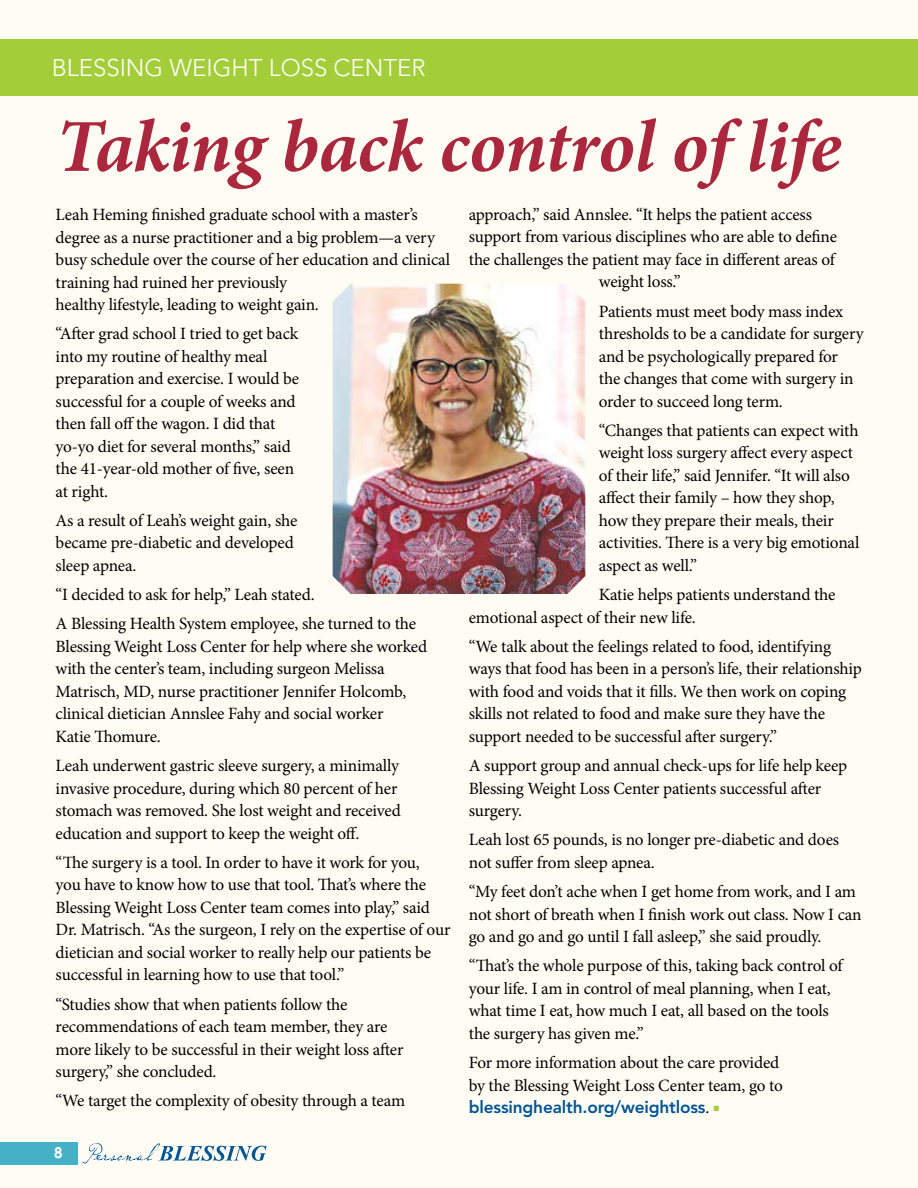
<style>
.page{position:relative;width:918px;height:1188px;background:#fffcf3}
.page>*{position:absolute;margin:0;border:0;box-sizing:border-box;transform-origin:0 0}
.t1{font:italic 700 74.85px "Minion Pro";letter-spacing:-.005em;color:#ab273e}
.t2{font:300 24px "Avenir LT Std";color:#fff}
.t3{font:17.25px/22.5px "Minion Pro";letter-spacing:-.01em;color:#000}
.t4{font:800 17.25px "Avenir LT Std";letter-spacing:-.01em;color:#005596}
.t5{font:700 15px "Century Gothic";color:#fff}
.s1{font-family:"Minion Pro";font-weight:400;color:#000}
.s2{font-family:"Minion Pro";font-weight:400;font-size:18px;color:#a4ce39}
</style>
<div class="page">
<div style="left:0;top:39px;width:918px;height:56px;background:#a4ce39"></div>
<div style="left:0;top:1142px;width:78px;height:23px;background:#45b1c6"></div>
<svg style="left:83px;top:1143px;width:184px;height:20px"></svg>
<img style="left:333px;top:284px;width:252px;height:310px">
<h2 class="t2" style="left:52px;top:54px;width:375px">BLESSING WEIGHT LOSS CENTER</h2>
<h1 class="t1" style="left:56px;top:94px;width:787px">Taking back control of life</h1>
<p class="t3" style="left:56px;top:203px;width:396px">Leah Heming finished graduate school with a master’s degree as a nurse practitioner and a big problem—a very busy schedule over the course of her education and clinical training had ruined her previously<br>healthy lifestyle, leading to weight gain.</p>
<p class="t3" style="left:56px;top:323px;width:245px">“After grad school I tried to get back into my routine of healthy meal preparation and exercise. I would be successful for a couple of weeks and then fall off the wagon. I did that yo-yo diet for several months,” said the 41-year-old mother of five, seen at right.</p>
<p class="t3" style="left:56px;top:509px;width:243px">As a result of Leah’s weight gain, she became pre-diabetic and developed sleep apnea.</p>
<p class="t3" style="left:56px;top:580px;width:362px;line-height:29.2px">“I decided to ask for help,” Leah stated.<br>A Blessing Health System employee, she turned to the</p>
<p class="t3" style="left:56px;top:635px;width:373px">Blessing Weight Loss Center for help where she worked with the center’s team, including surgeon Melissa Matrisch, MD, nurse practitioner Jennifer Holcomb, clinical dietician Annslee Fahy and social worker<br>Katie Thomure.</p>
<p class="t3" style="left:56px;top:755px;width:347px">Leah underwent gastric sleeve surgery, a minimally invasive procedure, during which 80 percent of her stomach was removed. She lost weight and received education and support to keep the weight off.</p>
<p class="t3" style="left:56px;top:851px;width:396px">“The surgery is a tool. In order to have it work for you,<br>you have to know how to use that tool. That’s where the Blessing Weight Loss Center team comes into play,” said Dr. Matrisch. “As the surgeon, I rely on the expertise of our dietician and social worker to really help our patients be successful in learning how to use that tool.”</p>
<p class="t3" style="left:56px;top:993px;width:349px">“Studies show that when patients follow the recommendations of each team member, they are more likely to be successful in their weight loss after surgery,” she concluded.</p>
<p class="t3" style="left:56px;top:1090px;width:351px">“We target the complexity of obesity through a team</p>
<p class="t5" style="left:54px;top:1141px;width:10px">8</p>
<p class="t3" style="left:469px;top:203px;width:345px">approach,” said Annslee. “It helps the patient access</p>
<p class="t3" style="left:469px;top:226px;width:370px">support from various disciplines who are able to define</p>
<p class="t3" style="left:469px;top:248px;width:368px">the challenges the patient may face in different areas of</p>
<p class="t3" style="left:599px;top:271px;width:84px">weight loss.”</p>
<p class="t3" style="left:599px;top:300px;width:266px">Patients must meet body mass index thresholds to be a candidate for surgery and be psychologically prepared for the changes that come with surgery in order to succeed long term.</p>
<p class="t3" style="left:599px;top:419px;width:262px">“Changes that patients can expect with weight loss surgery affect every aspect of their life,” said Jennifer. “It will also affect their family – how they shop, how they prepare their meals, their activities. There is a very big emotional aspect as well.”</p>
<p class="t3" style="left:469px;top:583px;width:368px;text-indent:130px">Katie helps patients understand the emotional aspect of their new life.</p>
<p class="t3" style="left:469px;top:635px;width:394px">“We talk about the feelings related to food, identifying ways that food has been in a person’s life, their relationship with food and voids that it fills. We then work on coping skills not related to food and make sure they have the support needed to be successful after surgery.”</p>
<p class="t3" style="left:469px;top:754px;width:380px">A support group and annual check-ups for life help keep<br>Blessing Weight Loss Center patients successful after surgery.</p>
<p class="t3" style="left:469px;top:829px;width:372px">Leah lost 65 pounds, is no longer pre-diabetic and does not suffer from sleep apnea.</p>
<p class="t3" style="left:469px;top:880px;width:394px">“My feet don’t ache when I get home from work, and I am not short of breath when I finish work out class. Now I can go and go and go until I fall asleep,” she said proudly.</p>
<p class="t3" style="left:469px;top:955px;width:375px">“That’s the whole purpose of this, taking back control of your life. I am in control of meal planning, when I eat, what time I eat, how much I eat, all based on the tools the surgery has given me.”</p>
<p class="t3" style="left:469px;top:1051px;width:316px">For more information about the care provided by the Blessing Weight Loss Center team, go to</p>
<p class="t4" style="left:469px;top:1097px;width:253px">blessinghealth.org/weightloss<span class="s1">.</span> <span class="s2">■</span></p>
</div>
